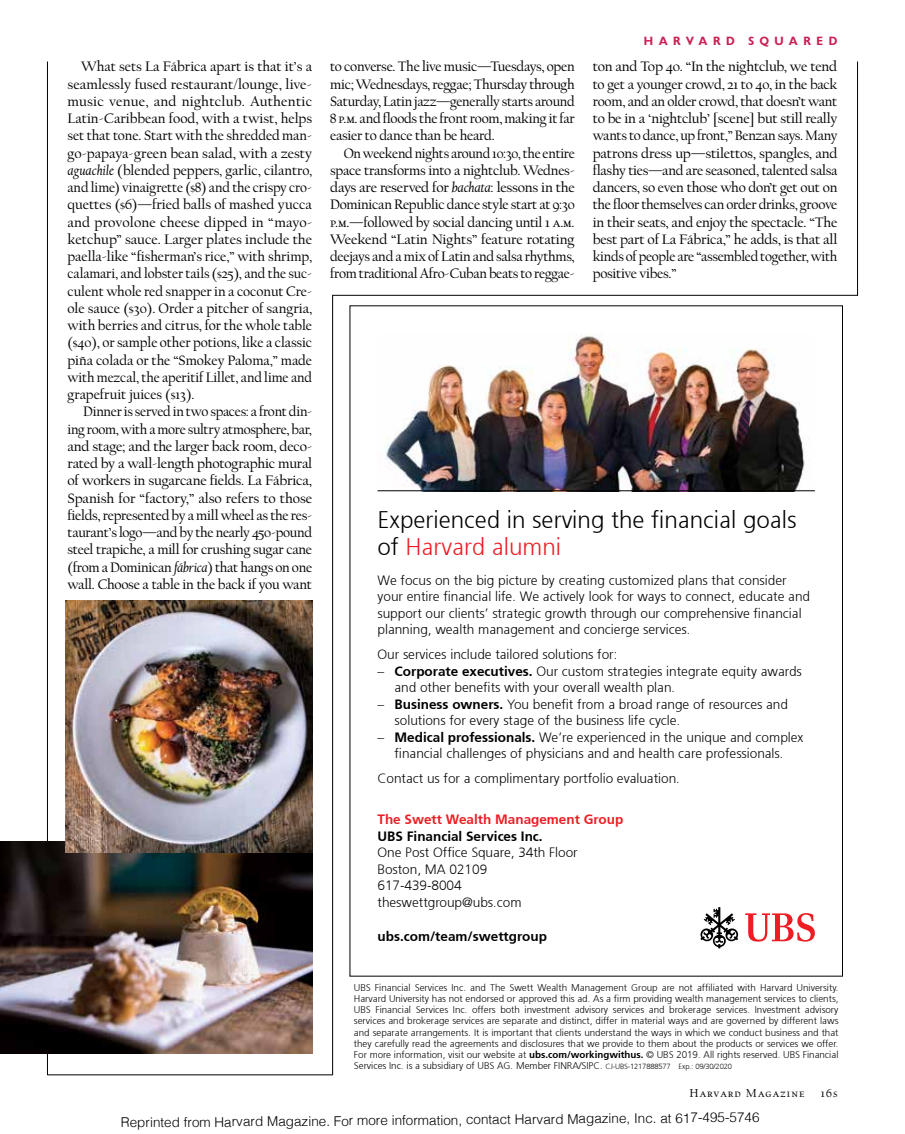
<style>
.page{position:relative;width:905px;height:1134px;background:#fff}
.page>*{position:absolute;margin:0;border:0;box-sizing:border-box;transform-origin:0 0}
.t1{font:300 24px/27px "Frutiger 45";color:#000}
.t2{font:14.25px/17.2px "Cal Harvard";letter-spacing:-.02em;color:#000;text-align:justify}
.t3{font:300 13.5px/16.5px "Frutiger 45";color:#000}
.t4{font:300 13.5px "Helvetica";color:#000}
.t5{font:300 13.5px "Frutiger 45";color:#000}
.t6{font:300 13.5px "Frutiger 45";color:#ed1d24}
.t7{font:12px "Cal Harvard";letter-spacing:.1em;color:#000}
.t8{font:700 12px "Gill Sans Display";letter-spacing:.425em;color:#c82254}
.t9{font:300 9.75px/11.2px "Frutiger 45";color:#000;text-align:justify}
.s1{font-style:italic}
.s2{color:#ed1d24}
.s3{font-style:inherit}
.s4{font-size:7.5px}
</style>
<div class="page">
<hr style="left:47px;top:62px;width:1px;height:1013px;background:#000">
<hr style="left:47px;top:1075px;width:286px;height:1px;background:#000">
<hr style="left:857px;top:62px;width:1px;height:234px;background:#000">
<hr style="left:332px;top:295px;width:1px;height:780px;background:#000">
<hr style="left:332px;top:295px;width:525px;height:1px;background:#000">
<svg style="left:700px;top:907px;width:38px;height:41px"></svg>
<svg style="left:745px;top:913px;width:69px;height:29px"></svg>
<img style="left:377px;top:333px;width:437px;height:158px">
<hr style="left:377px;top:491px;width:437px;height:1px;background:#000">
<img style="left:0;top:841px;width:312px;height:213px">
<img style="left:65px;top:601px;width:247px;height:252px">
<p class="t2" style="left:68px;top:59px;width:246px;text-indent:14px">What sets La Fábrica apart is that it’s a seamlessly fused restaurant/lounge, live&shy;music venue, and nightclub. Authentic Latin-Caribbean food, with a twist, helps set that tone. Start with the shredded man&shy;go-papaya-green bean salad, with a zesty <span class="s1">aguachile</span> (blended peppers, garlic, cilantro, and lime) vinaigrette ($8) and the crispy cro&shy;quettes ($6)—fried balls of mashed yucca and provolone cheese dipped in “mayo&shy;ketchup” sauce. Larger plates include the paella-like “fisherman’s rice,” with shrimp, calamari, and lobster tails ($25), and the suc&shy;culent whole red snapper in a coconut Cre&shy;ole sauce ($30). Order a pitcher of sangria, with berries and citrus, for the whole table ($40), or sample other potions, like a classic piña colada or the “Smokey Paloma,” made with mezcal, the aperitif Lillet, and lime and grapefruit juices ($13).</p>
<p class="t2" style="left:68px;top:404px;width:246px;text-indent:16px">Dinner is served in two spaces: a front din&shy;ing room, with a more sultry atmosphere, bar, and stage; and the larger back room, deco&shy;rated by a wall-length photographic mural of workers in sugarcane fields. La Fábrica, Spanish for “factory,” also refers to those fields, represented by a mill wheel as the res&shy;taurant’s logo—and by the nearly 450-pound steel trapiche, a mill for crushing sugar cane (from a Dominican <span class="s1">fábrica</span>) that hangs on one wall. Choose a table in the back if you want</p>
<p class="t2" style="left:330px;top:59px;width:246px">to converse. The live music—Tuesdays, open mic; Wednesdays, reggae; Thursday through Saturday, Latin jazz—generally starts around 8 p.m. and floods the front room, making it far easier to dance than be heard.</p>
<p class="t2" style="left:330px;top:145px;width:246px;text-indent:14px">On weekend nights around 10:30, the entire space transforms into a nightclub. Wednes&shy;days are reserved for <span class="s1">bachata</span>: lessons in the Dominican Republic dance style start at 9:30 p.m.—followed by social dancing until 1 a.m.<br>Weekend “Latin Nights” feature rotating deejays and a mix of Latin and salsa rhythms, from traditional Afro-Cuban beats to reggae-</p>
<p class="t8" style="left:643px;top:34px;width:195px">HARVARD SQUARED</p>
<p class="t2" style="left:592px;top:59px;width:246px">ton and Top 40. “In the nightclub, we tend to get a younger crowd, 21 to 40, in the back room, and an older crowd, that doesn’t want to be in a ‘nightclub’ [scene] but still really wants to dance, up front,” Benzan says. Many patrons dress up—stilettos, spangles, and flashy ties—and are seasoned, talented salsa dancers, so even those who don’t get out on the floor themselves can order drinks, groove in their seats, and enjoy the spectacle. “The best part of La Fábrica,” he adds, is that all kinds of people are “assembled together, with positive vibes.”</p>
<h1 class="t1" style="left:377px;top:506px;width:420px">Experienced in serving the financial goals of <span class="s2">Harvard alumni</span></h1>
<p class="t3" style="left:377px;top:572px;width:434px">We focus on the big picture by creating customized plans that consider your entire financial life. We actively look for ways to connect, educate and support our clients’ strategic growth through our comprehensive financial planning, wealth management and concierge services.</p>
<p class="t3" style="left:377px;top:646px;width:241px">Our services include tailored solutions for:</p>
<p class="t3" style="left:394px;top:663px;width:409px;text-indent:-17px">– <span class="s3">Corporate executives.</span> Our custom strategies integrate equity awards and other benefits with your overall wealth plan.</p>
<p class="t3" style="left:394px;top:696px;width:395px;text-indent:-17px">– <span class="s3">Business owners.</span> You benefit from a broad range of resources and solutions for every stage of the business life cycle.</p>
<p class="t3" style="left:377px;top:729px;width:427px;text-align:center">– <span class="s3">Medical professionals.</span> We’re experienced in the unique and complex financial challenges of physicians and and health care professionals.</p>
<p class="t3" style="left:377px;top:770px;width:304px">Contact us for a complimentary portfolio evaluation.</p>
<p class="t6" style="left:377px;top:812px;width:247px">The Swett Wealth Management Group</p>
<p class="t5" style="left:377px;top:828px;width:167px">UBS Financial Services Inc.</p>
<p class="t3" style="left:377px;top:844px;width:202px">One Post Office Square, 34th Floor<br>Boston, MA 02109<br>617-439-8004 theswettgroup@ubs.com</p>
<p class="t5" style="left:377px;top:928px;width:171px">ubs.com/team/swettgroup</p>
<p class="t9" style="left:354px;top:981px;width:486px">UBS Financial Services Inc. and The Swett Wealth Management Group are not affiliated with Harvard University.<br>Harvard University has not endorsed or approved this ad. As a firm providing wealth management services to clients, UBS Financial Services Inc. offers both investment advisory services and brokerage services. Investment advisory services and brokerage services are separate and distinct, differ in material ways and are governed by different laws and separate arrangements. It is important that clients understand the ways in which we conduct business and that they carefully read the agreements and disclosures that we provide to them about the products or services we offer.<br>For more information, visit our website at <span class="s3">ubs.com/workingwithus.</span> © UBS 2019. All rights reserved. UBS Financial Services Inc. is a subsidiary of UBS AG. Member FINRA/SIPC. <span class="s4">CJ-UBS-1217888577 Exp.: 09/30/2020</span></p>
<p class="t7" style="left:689px;top:1087px;width:116px">Harvard Magazine</p>
<p class="t7" style="left:820px;top:1087px;width:17px">16S</p>
<p class="t4" style="left:121px;top:1108px;width:640px">Reprinted from Harvard Magazine. For more information, contact Harvard Magazine, Inc. at 617-495-5746</p>
</div>
